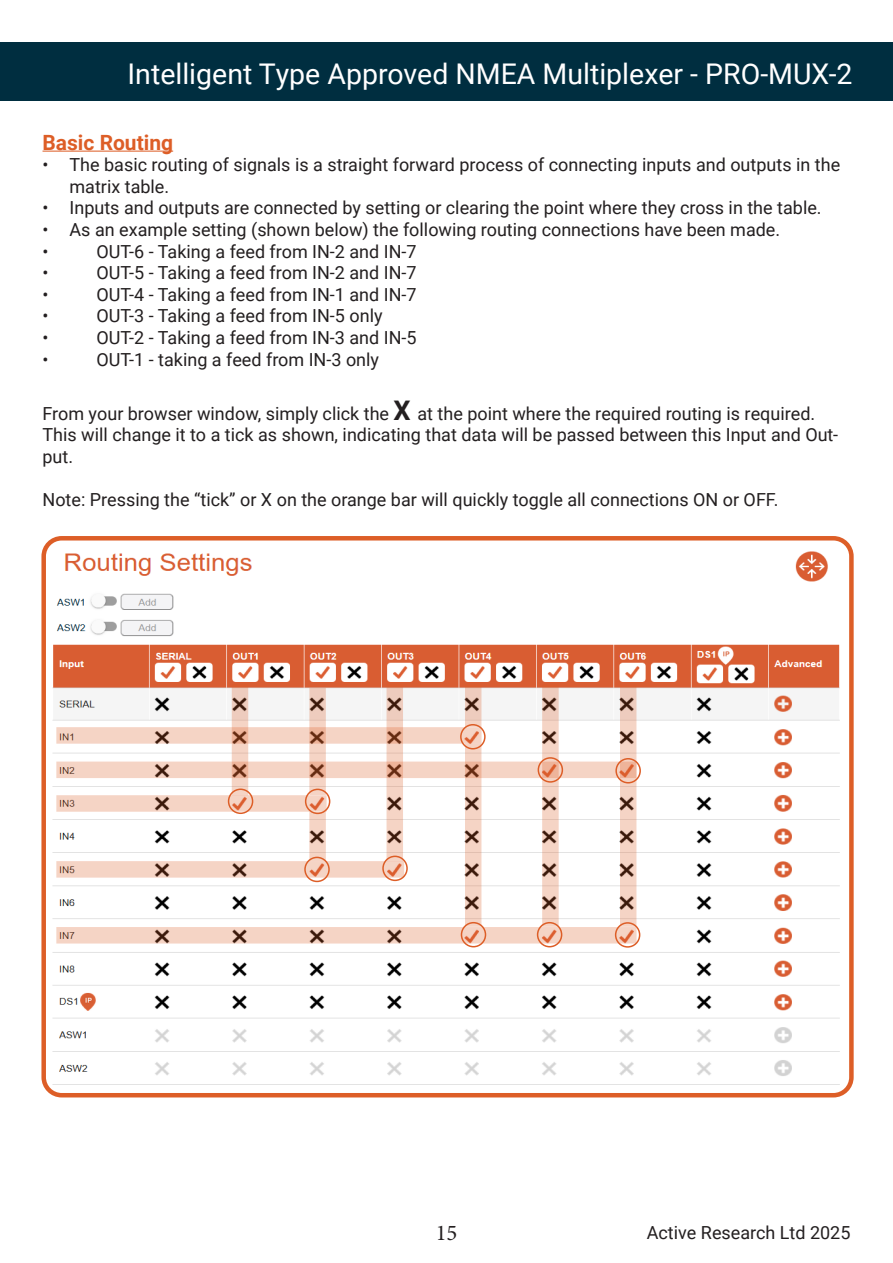
<style>
.page{position:relative;width:893px;height:1263px;background:#fff}
.page>*{position:absolute;margin:0;border:0;box-sizing:border-box;transform-origin:0 0}
.Front_Page_-_Issue{font:28.5px "Roboto";color:#fff}
.t1{font:22.5px "Minion Pro";color:#231f20}
.t2{font:700 21px "Roboto";color:#dd5e27}
.t3{font:18px/21.6px "Roboto";color:#231f20}
.s1{font-weight:700;font-size:27px}
</style>
<div class="page">
<hr style="left:43px;top:151px;width:130px;height:1px;background:#dd5e27">
<div style="left:0;top:43px;width:893px;height:58px;background:#002e40"></div>
<img style="left:46px;top:541px;width:803px;height:549px">
<div style="left:41px;top:536px;width:813px;height:561px;border:4px solid #dd5e27;border-radius:18px"></div>
<svg style="left:56px;top:795px;width:271px;height:17px;background:#efccbc"></svg>
<div style="left:56px;top:727px;width:426px;height:17px;background:#f5d4c5"></div>
<svg style="left:56px;top:861px;width:348px;height:17px;background:#edcbbb"></svg>
<svg style="left:56px;top:927px;width:581px;height:16px;background:#ecc9b9"></svg>
<svg style="left:465px;top:685px;width:16px;height:41px"></svg>
<svg style="left:232px;top:684px;width:16px;height:111px"></svg>
<svg style="left:309px;top:688px;width:17px;height:107px"></svg>
<svg style="left:309px;top:812px;width:17px;height:49px"></svg>
<svg style="left:387px;top:684px;width:16px;height:177px;background:#d9b3a2"></svg>
<svg style="left:465px;top:744px;width:16px;height:183px;background:#dab9a9"></svg>
<svg style="left:542px;top:685px;width:17px;height:242px;background:#d8b6a7"></svg>
<svg style="left:620px;top:686px;width:16px;height:241px;background:#d7b4a5"></svg>
<div style="left:228px;top:788px;width:25px;height:26px;border:2px solid #dd5e27;border-radius:50%"></div>
<div style="left:305px;top:789px;width:25px;height:25px;border:2px solid #dd5e27;border-radius:50%"></div>
<div style="left:304px;top:857px;width:26px;height:25px;border:2px solid #dd5e27;border-radius:50%"></div>
<div style="left:382px;top:855px;width:26px;height:26px;border:2px solid #dd5e27;border-radius:50%"></div>
<div style="left:461px;top:922px;width:25px;height:25px;border:2px solid #dd5e27;border-radius:50%"></div>
<div style="left:537px;top:922px;width:25px;height:25px;border:2px solid #dd5e27;border-radius:50%"></div>
<div style="left:615px;top:922px;width:25px;height:26px;border:2px solid #dd5e27;border-radius:50%"></div>
<div style="left:460px;top:724px;width:26px;height:25px;border:2px solid #dd5e27;border-radius:50%"></div>
<div style="left:538px;top:757px;width:25px;height:26px;border:2px solid #dd5e27;border-radius:50%"></div>
<div style="left:615px;top:758px;width:26px;height:25px;border:2px solid #dd5e27;border-radius:50%"></div>
<svg style="left:56px;top:761px;width:581px;height:17px;background:#ecc6b5"></svg>
<p class="Front_Page_-_Issue" style="left:128px;top:53px;width:726px">Intelligent Type Approved NMEA Multiplexer - PRO-MUX-2</p>
<p class="t2" style="left:43px;top:127px;width:132px">Basic Routing</p>
<p class="t3" style="left:70px;top:153px;width:772px;text-indent:-27px">• The basic routing of signals is a straight forward process of connecting inputs and outputs in the matrix table.</p>
<p class="t3" style="left:43px;top:196px;width:781px">• Inputs and outputs are connected by setting or clearing the point where they cross in the table.</p>
<p class="t3" style="left:43px;top:218px;width:739px">• As an example setting (shown below) the following routing connections have been made.</p>
<p class="t3" style="left:43px;top:240px;width:8px">•</p>
<p class="t3" style="left:97px;top:240px;width:322px">OUT-6 - Taking a feed from IN-2 and IN-7</p>
<p class="t3" style="left:43px;top:261px;width:8px">•</p>
<p class="t3" style="left:97px;top:261px;width:322px">OUT-5 - Taking a feed from IN-2 and IN-7</p>
<p class="t3" style="left:43px;top:283px;width:8px">•</p>
<p class="t3" style="left:97px;top:283px;width:322px">OUT-4 - Taking a feed from IN-1 and IN-7</p>
<p class="t3" style="left:43px;top:304px;width:8px">•</p>
<p class="t3" style="left:97px;top:304px;width:288px">OUT-3 - Taking a feed from IN-5 only</p>
<p class="t3" style="left:43px;top:326px;width:8px">•</p>
<p class="t3" style="left:97px;top:326px;width:322px">OUT-2 - Taking a feed from IN-3 and IN-5</p>
<p class="t3" style="left:43px;top:348px;width:8px">•</p>
<p class="t3" style="left:97px;top:348px;width:284px">OUT-1 - taking a feed from IN-3 only</p>
<p class="t3" style="left:43px;top:402px;width:797px">From your browser window, simply click the <span class="s1">X</span> at the point where the required routing is required.<br>This will change it to a tick as shown, indicating that data will be passed between this Input and Out&shy;put.</p>
<p class="t3" style="left:43px;top:488px;width:737px">Note: Pressing the “tick” or X on the orange bar will quickly toggle all connections ON or OFF.</p>
<p class="t1" style="left:436px;top:1218px;width:23px">15</p>
<p class="t3" style="left:647px;top:1221px;width:205px">Active Research Ltd 2025</p>
</div>
